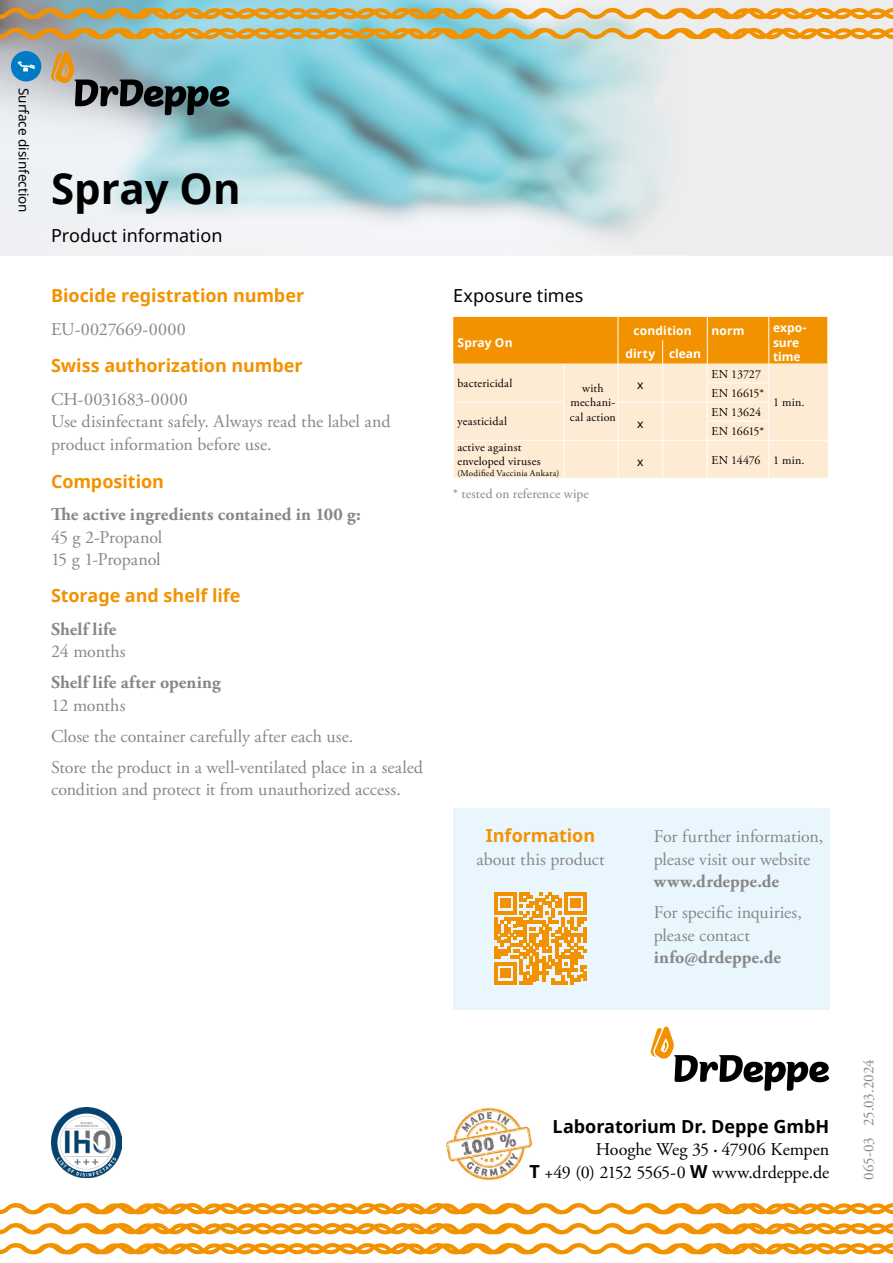
<style>
.page{position:relative;width:893px;height:1263px;background:#fff}
.page>*{position:absolute;margin:0;border:0;box-sizing:border-box;transform-origin:0 0}
.t1{font:700 42px "Noto Sans";color:#000}
.t2{font:18px/22.5px "Adobe Garamond Pro";color:#878787}
.t3{font:700 18px "Adobe Garamond Pro";letter-spacing:.005em;color:#878787}
.t4{font:700 18px "Noto Sans";letter-spacing:-.005em;color:#f39200}
.t5{font:18px/22.5px "Adobe Garamond Pro";letter-spacing:-.005em;color:#000;text-align:right}
.t6{font:18px "Noto Sans";color:#000}
.t7{font:700 18px "Noto Sans";letter-spacing:-.005em;color:#000}
.t8{font:15px "Adobe Garamond Pro";letter-spacing:-.01em;color:#878787}
.t9{font:13.5px "Adobe Garamond Pro";letter-spacing:.005em;color:#878787}
.t10{font:13.5px "Noto Sans";color:#000}
.t11{font:12px/14.4px "Adobe Garamond Pro";letter-spacing:.015em;color:#000}
.t12{font:700 12px/14.4px "Noto Sans";letter-spacing:.01em;color:#fff}
.t13{font:12px "Noto Sans";color:#000}
.t14{font:9px "Adobe Garamond Pro";letter-spacing:.03em;color:#000}
.s1{font-size:9px}
.s2{font-family:"Noto Sans";font-weight:700}
</style>
<div class="page">
<img style="left:0;top:0;width:519px;height:255px">
<div style="left:686px;top:0;width:207px;height:255px;background:#ededed"></div>
<svg style="left:519px;top:0;width:167px;height:255px;background:#c8e0e3"></svg>
<svg style="left:51px;top:51px;width:179px;height:64px;background:#7c9394"></svg>
<img style="left:445px;top:1107px;width:88px;height:74px">
<svg style="left:0;top:1203px;width:893px;height:12px"></svg>
<svg style="left:0;top:1223px;width:893px;height:12px"></svg>
<svg style="left:0;top:1243px;width:893px;height:11px"></svg>
<svg style="left:651px;top:1026px;width:178px;height:65px"></svg>
<svg style="left:11px;top:51px;width:30px;height:30px"></svg>
<img style="left:51px;top:1107px;width:71px;height:71px">
<svg style="left:0;top:7px;width:893px;height:13px;background:#d7b065"></svg>
<svg style="left:0;top:26px;width:893px;height:13px;background:#d4b065"></svg>
<svg style="left:453px;top:317px;width:375px;height:161px;background:#fad197"></svg>
<hr style="left:453px;top:440px;width:111px;height:1px;background:#fff">
<hr style="left:453px;top:441px;width:1px;height:37px;background:#fff">
<hr style="left:564px;top:440px;width:54px;height:1px;background:#fff">
<hr style="left:563px;top:441px;width:1px;height:37px;background:#fff">
<hr style="left:618px;top:440px;width:45px;height:1px;background:#fff">
<hr style="left:618px;top:441px;width:1px;height:37px;background:#fff">
<hr style="left:663px;top:440px;width:44px;height:1px;background:#fff">
<hr style="left:662px;top:441px;width:1px;height:37px;background:#fff">
<hr style="left:707px;top:440px;width:62px;height:1px;background:#fff">
<hr style="left:707px;top:441px;width:1px;height:37px;background:#fff">
<hr style="left:769px;top:440px;width:59px;height:1px;background:#fff">
<hr style="left:768px;top:441px;width:1px;height:37px;background:#fff">
<div style="left:453px;top:808px;width:376px;height:202px;background:#eaf6fe"></div>
<svg style="left:494px;top:892px;width:93px;height:92px"></svg>
<p class="t10" style="left:33px;top:88px;width:126px;rotate:90deg">Surface disinfection</p>
<h1 class="t1" style="left:51px;top:159px;width:191px">Spray On</h1>
<p class="t6" style="left:51px;top:223px;width:173px">Product information</p>
<p class="t4" style="left:51px;top:283px;width:255px">Biocide registration number</p>
<p class="t2" style="left:51px;top:319px;width:136px">EU-0027669-0000</p>
<p class="t4" style="left:51px;top:353px;width:253px">Swiss authorization number</p>
<p class="t2" style="left:51px;top:388px;width:341px">CH-0031683-0000<br>Use disinfectant safely. Always read the label and product information before use.</p>
<p class="t4" style="left:51px;top:468px;width:114px">Composition</p>
<p class="t3" style="left:51px;top:504px;width:311px">The active ingredients contained in 100 g:</p>
<p class="t2" style="left:51px;top:526px;width:113px">45 g 2-Propanol<br>15 g 1-Propanol</p>
<p class="t4" style="left:51px;top:583px;width:191px">Storage and shelf life</p>
<p class="t3" style="left:51px;top:619px;width:67px">Shelf life</p>
<p class="t2" style="left:51px;top:641px;width:76px">24 months</p>
<p class="t3" style="left:51px;top:672px;width:171px">Shelf life after opening</p>
<p class="t2" style="left:51px;top:690px;width:373px;line-height:31px">12 months<br>Close the container carefully after each use.<br>Store the product in a well-ventilated place in a sealed</p>
<p class="t2" style="left:51px;top:779px;width:351px">condition and protect it from unauthorized access.</p>
<p class="t6" style="left:453px;top:284px;width:132px">Exposure times</p>
<p class="t12" style="left:457px;top:335px;width:57px">Spray On</p>
<p class="t12" style="left:634px;top:324px;width:60px">condition</p>
<p class="t12" style="left:711px;top:324px;width:35px">norm</p>
<p class="t12" style="left:773px;top:321px;width:35px">expo&shy;sure</p>
<p class="t12" style="left:625px;top:347px;width:77px">dirty clean</p>
<p class="t12" style="left:773px;top:350px;width:29px">time</p>
<p class="t11" style="left:457px;top:377px;width:57px">bactericidal</p>
<p class="t11" style="left:570px;top:381px;width:47px;text-align:center">with mechani&shy;cal action</p>
<p class="t13" style="left:637px;top:377px;width:8px">x</p>
<p class="t11" style="left:457px;top:415px;width:51px">yeasticidal</p>
<p class="t13" style="left:637px;top:415px;width:8px">x</p>
<p class="t11" style="left:711px;top:367px;width:51px">EN 13727</p>
<p class="t11" style="left:711px;top:386px;width:54px">EN 16615*</p>
<p class="t11" style="left:711px;top:403px;width:54px;line-height:19.2px">EN 13624<br>EN 16615*</p>
<p class="t11" style="left:773px;top:396px;width:33px">1 min.</p>
<p class="t11" style="left:457px;top:440px;width:85px">active against enveloped viruses</p>
<p class="t14" style="left:457px;top:468px;width:103px">(Modified Vaccinia Ankara)</p>
<p class="t9" style="left:453px;top:485px;width:137px">* tested on reference wipe</p>
<p class="t13" style="left:637px;top:453px;width:8px">x</p>
<p class="t11" style="left:711px;top:453px;width:95px">EN 14476 1 min.</p>
<p class="t4" style="left:486px;top:823px;width:111px">Information</p>
<p class="t2" style="left:476px;top:849px;width:130px">about this product</p>
<p class="t2" style="left:654px;top:826px;width:171px">For further information, please visit our website</p>
<p class="t3" style="left:654px;top:871px;width:127px">www.drdeppe.de</p>
<p class="t2" style="left:654px;top:902px;width:150px">For specific inquiries, please contact</p>
<p class="t3" style="left:654px;top:947px;width:129px">info@drdeppe.de</p>
<p class="t7" style="left:553px;top:1114px;width:278px">Laboratorium Dr. Deppe GmbH</p>
<p class="t5" style="left:529px;top:1139px;width:301px">Hooghe Weg 35 <span class="s1">•</span> 47906 Kempen<br><span class="s2">T</span> +49 (0) 2152 5565-0 <span class="s2">W</span> www.drdeppe.de</p>
<p class="t8" style="left:860px;top:1179px;width:122px;rotate:-90deg">065-03 25.03.2024</p>
</div>
